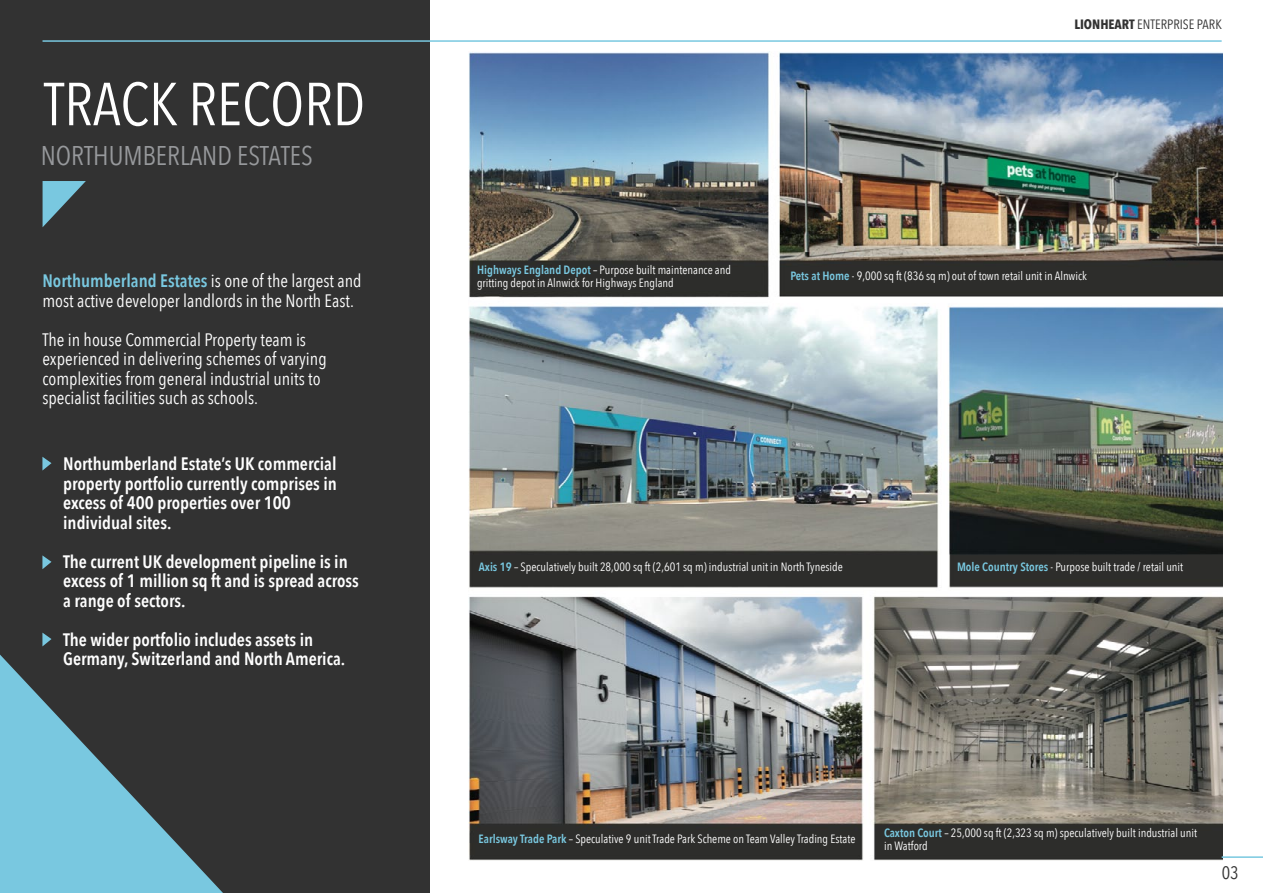
<style>
.page{position:relative;width:1263px;height:893px;background:#fff}
.page>*{position:absolute;margin:0;border:0;box-sizing:border-box;transform-origin:0 0}
.t1{font:60px "Avenir Next Condensed";color:#fff}
.t2{font:27px "Avenir Next Condensed";color:#97999c}
.t3{font:600 18px/19.5px "Avenir Next Condensed";color:#fff}
.t4{font:18px/19.5px "Avenir Next Condensed";color:#fff}
.t5{font:18px "Avenir Next Condensed";color:#323232}
.t6{font:13.5px "Avenir Next Condensed";color:#323232}
.t7{font:12px/13.5px "Avenir Next Condensed";color:#fff}
.s1{font-weight:600;color:#79c8e0}
.s2{font-weight:700}
</style>
<div class="page">
<img style="left:468px;top:51px;width:755px;height:810px">
<div style="left:0;top:0;width:429px;height:893px;background:#323232"></div>
<svg style="left:43px;top:181px;width:43px;height:46px"></svg>
<svg style="left:42px;top:457px;width:9px;height:14px"></svg>
<svg style="left:42px;top:555px;width:9px;height:14px"></svg>
<svg style="left:42px;top:633px;width:9px;height:13px"></svg>
<svg style="left:0;top:655px;width:223px;height:238px"></svg>
<hr style="left:43px;top:40px;width:1179px;height:2px;background:#79c8e0">
<hr style="left:1222px;top:856px;width:41px;height:2px;background:#79c8e0">
<h1 class="t1" style="left:44px;top:53px;width:323px">TRACK RECORD</h1>
<h2 class="t2" style="left:41px;top:133px;width:274px">NORTHUMBERLAND ESTATES</h2>
<h3 class="t4" style="left:42px;top:271px;width:321px"><span class="s1">Northumberland Estates</span> is one of the largest and most active developer landlords in the North East.</h3>
<h3 class="t4" style="left:42px;top:329px;width:286px">The in house Commercial Property team is experienced in delivering schemes of varying complexities from general industrial units to specialist facilities such as schools.</h3>
<h3 class="t3" style="left:63px;top:454px;width:275px">Northumberland Estate’s UK commercial property portfolio currently comprises in excess of 400 properties over 100 individual sites.</h3>
<h3 class="t3" style="left:63px;top:551px;width:297px">The current UK development pipeline is in excess of 1 million sq ft and is spread across a range of sectors.</h3>
<h3 class="t3" style="left:63px;top:629px;width:284px">The wider portfolio includes assets in<br>Germany, Switzerland and North America.</h3>
<p class="t6" style="left:1074px;top:13px;width:149px"><span class="s2">LIONHEART</span> ENTERPRISE PARK</p>
<p class="t7" style="left:477px;top:262px;width:255px"><span class="s1">Highways England Depot</span> – Purpose built maintenance and gritting depot in Alnwick for Highways England</p>
<p class="t7" style="left:790px;top:268px;width:298px"><span class="s1">Pets at Home</span> - 9,000 sq ft (836 sq m) out of town retail unit in Alnwick</p>
<p class="t7" style="left:479px;top:559px;width:365px"><span class="s1">Axis 19</span> – Speculatively built 28,000 sq ft (2,601 sq m) industrial unit in North Tyneside</p>
<p class="t7" style="left:957px;top:559px;width:228px"><span class="s1">Mole Country Stores</span> - Purpose built trade / retail unit</p>
<p class="t7" style="left:478px;top:831px;width:378px"><span class="s1">Earlsway Trade Park</span> – Speculative 9 unit Trade Park Scheme on Team Valley Trading Estate</p>
<p class="t7" style="left:884px;top:825px;width:315px"><span class="s1">Caxton Court</span> – 25,000 sq ft (2,323 sq m) speculatively built industrial unit in Watford</p>
<h3 class="t5" style="left:1222px;top:857px;width:18px">03</h3>
</div>
